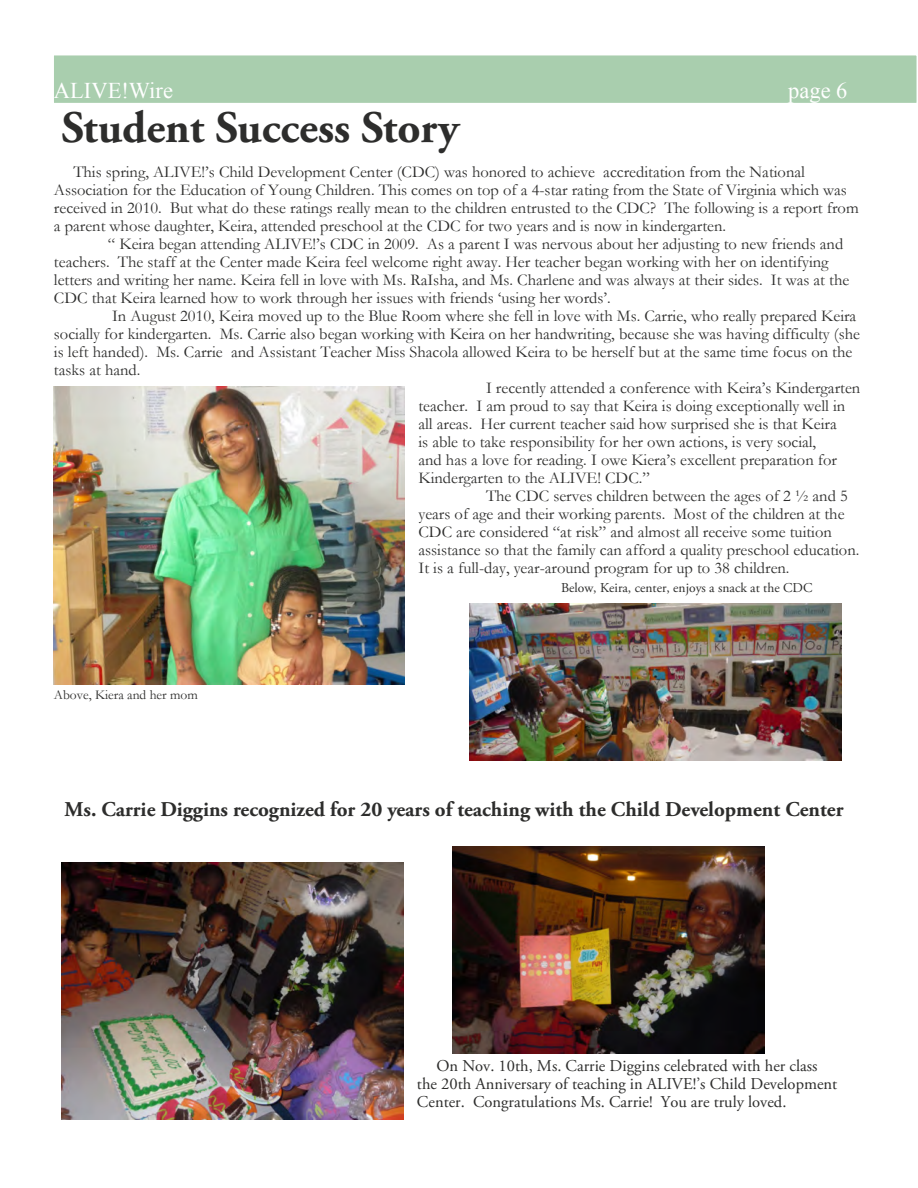
<style>
.page{position:relative;width:918px;height:1188px;background:#fff}
.page>*{position:absolute;margin:0;border:0;box-sizing:border-box;transform-origin:0 0}
.t1{font:700 45px "Adobe Garamond Pro";color:#2d2d2c}
.t2{font:22.5px "Times New Roman";color:#fff}
.t3{font:700 21px "Adobe Garamond Pro";color:#2d2d2c}
.t4{font:16.5px/18px "Garamond";color:#2d2d2c}
.t5{font:16.5px/18px "Adobe Garamond Pro";color:#2d2d2c}
.t6{font:13.5px "Adobe Garamond Pro";color:#2d2d2c}
.t7{font:13.5px "Garamond";color:#2d2d2c}
</style>
<div class="page">
<div style="left:53px;top:55px;width:864px;height:49px;background:#a9ceae"></div>
<div style="left:52px;top:54px;width:866px;height:50px;border:2px solid #fff"></div>
<img style="left:54px;top:387px;width:351px;height:297px">
<img style="left:469px;top:603px;width:372px;height:157px">
<img style="left:61px;top:862px;width:343px;height:257px">
<img style="left:453px;top:846px;width:311px;height:207px">
<h2 class="t2" style="left:54px;top:75px;width:121px">ALIVE!Wire</h2>
<h2 class="t2" style="left:788px;top:75px;width:61px">page 6</h2>
<h1 class="t1" style="left:61px;top:102px;width:399px">Student Success Story</h1>
<p class="t4" style="left:54px;top:163px;width:806px;text-indent:19px">This spring, ALIVE!’s Child Development Center (CDC) was honored to achieve accreditation from the National Association for the Education of Young Children. This comes on top of a 4-star rating from the State of Virginia which was received in 2010. But what do these ratings really mean to the children entrusted to the CDC? The following is a report from a parent whose daughter, Keira, attended preschool at the CDC for two years and is now in kindergarten.</p>
<p class="t4" style="left:54px;top:235px;width:797px;text-indent:54px">“ Keira began attending ALIVE!’s CDC in 2009. As a parent I was nervous about her adjusting to new friends and teachers. The staff at the Center made Keira feel welcome right away. Her teacher began working with her on identifying letters and writing her name. Keira fell in love with Ms. RaIsha, and Ms. Charlene and was always at their sides. It was at the CDC that Keira learned how to work through her issues with friends ‘using her words’.</p>
<p class="t4" style="left:112px;top:307px;width:746px">In August 2010, Keira moved up to the Blue Room where she fell in love with Ms. Carrie, who really prepared Keira</p>
<p class="t4" style="left:54px;top:325px;width:808px">socially for kindergarten. Ms. Carrie also began working with Keira on her handwriting, because she was having difficulty (she</p>
<p class="t4" style="left:54px;top:343px;width:800px">is left handed). Ms. Carrie and Assistant Teacher Miss Shacola allowed Keira to be herself but at the same time focus on the</p>
<p class="t4" style="left:54px;top:361px;width:88px">tasks at hand.</p>
<p class="t4" style="left:486px;top:379px;width:376px">I recently attended a conference with Keira’s Kindergarten</p>
<p class="t4" style="left:418px;top:397px;width:428px">teacher. I am proud to say that Keira is doing exceptionally well in</p>
<p class="t4" style="left:418px;top:415px;width:420px">all areas. Her current teacher said how surprised she is that Keira</p>
<p class="t4" style="left:418px;top:433px;width:399px">is able to take responsibility for her own actions, is very social,</p>
<p class="t4" style="left:418px;top:451px;width:420px">and has a love for reading. I owe Kiera’s excellent preparation for</p>
<p class="t4" style="left:418px;top:469px;width:233px">Kindergarten to the ALIVE! CDC.”</p>
<p class="t4" style="left:486px;top:487px;width:363px">The CDC serves children between the ages of 2 ½ and 5</p>
<p class="t4" style="left:418px;top:505px;width:428px">years of age and their working parents. Most of the children at the</p>
<p class="t4" style="left:418px;top:523px;width:415px">CDC are considered “at risk” and almost all receive some tuition</p>
<p class="t4" style="left:418px;top:541px;width:442px">assistance so that the family can afford a quality preschool education.</p>
<p class="t4" style="left:418px;top:559px;width:373px">It is a full-day, year-around program for up to 38 children.</p>
<p class="t6" style="left:561px;top:579px;width:253px">Below, Keira, center, enjoys a snack at the CDC</p>
<p class="t7" style="left:54px;top:685px;width:145px">Above, Kiera and her mom</p>
<p class="t3" style="left:64px;top:797px;width:781px">Ms. Carrie Diggins recognized for 20 years of teaching with the Child Development Center</p>
<p class="t5" style="left:417px;top:1057px;width:422px;text-indent:19px">On Nov. 10th, Ms. Carrie Diggins celebrated with her class the 20th Anniversary of teaching in ALIVE!’s Child Development<br>Center. Congratulations Ms. Carrie! You are truly loved.</p>
</div>
